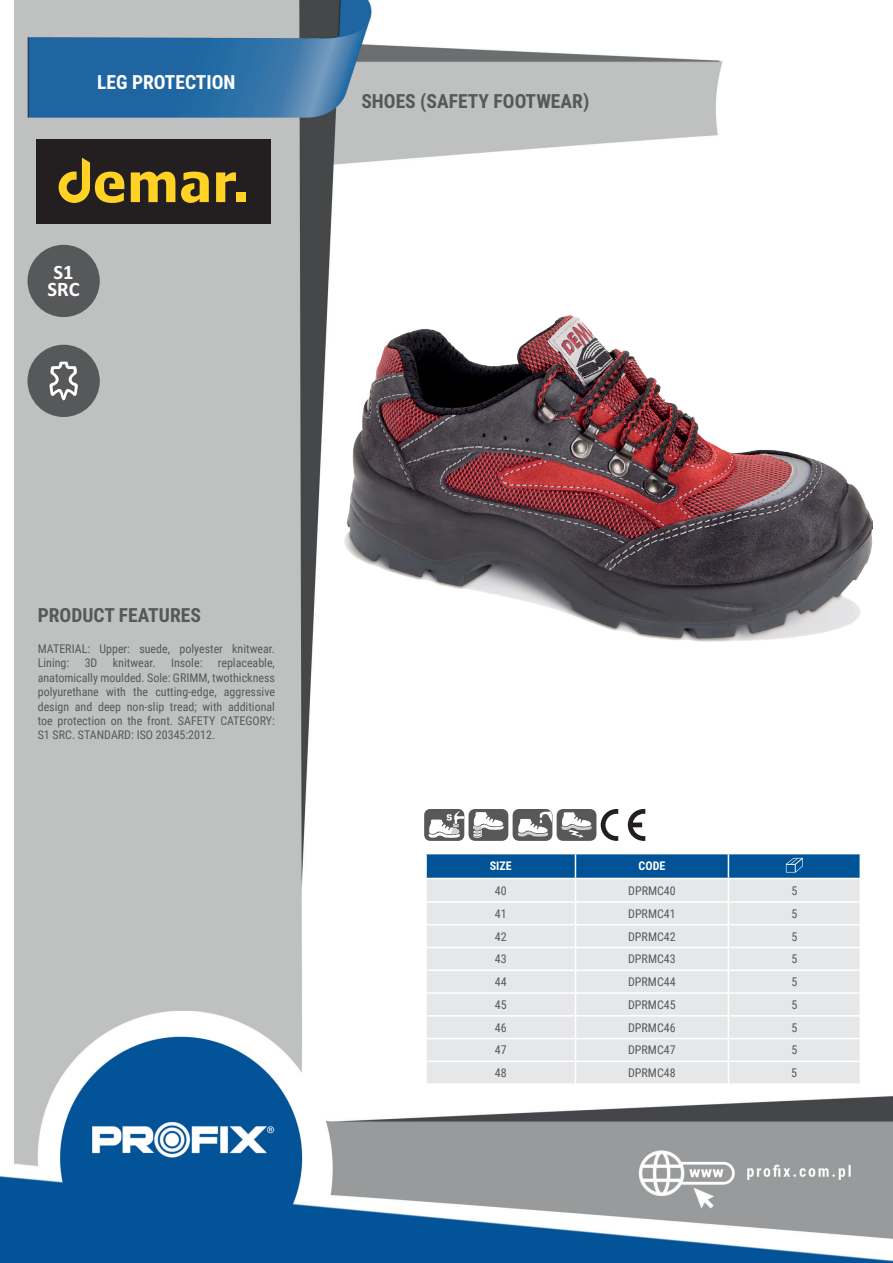
<style>
.page{position:relative;width:893px;height:1263px;background:#fff}
.page>*{position:absolute;margin:0;border:0;box-sizing:border-box;transform-origin:0 0}
.t1{font:700 20.55px/17.2px "Calibri Profix";color:#fff}
.t2{font:700 19.5px "Roboto Condensed";color:#57585a}
.t3{font:700 19.5px "Roboto Condensed";color:#fff}
.t4{font:12px/14.4px "Roboto Condensed";color:#57585a}
.t5{font:700 12px "Roboto Condensed";color:#fff}
</style>
<div class="page">
<img style="left:0;top:0;width:893px;height:1263px">
<div style="left:27px;top:245px;width:73px;height:72px;background:#57585a;border-radius:50%"></div>
<div style="left:27px;top:345px;width:73px;height:72px;background:#57585a;border-radius:50%"></div>
<img style="left:345px;top:316px;width:527px;height:326px">
<hr style="left:425px;top:854px;width:2px;height:24px;background:#fff">
<hr style="left:425px;top:879px;width:2px;height:22px;background:#fff">
<hr style="left:425px;top:903px;width:2px;height:21px;background:#fff">
<hr style="left:425px;top:925px;width:2px;height:22px;background:#fff">
<hr style="left:425px;top:948px;width:2px;height:21px;background:#fff">
<hr style="left:425px;top:971px;width:2px;height:21px;background:#fff">
<hr style="left:425px;top:994px;width:2px;height:21px;background:#fff">
<hr style="left:425px;top:1016px;width:2px;height:22px;background:#fff">
<hr style="left:425px;top:1039px;width:2px;height:21px;background:#fff">
<hr style="left:425px;top:1062px;width:2px;height:21px;background:#fff">
<hr style="left:425px;top:853px;width:150px;height:1px;background:#fff">
<hr style="left:425px;top:878px;width:150px;height:1px;background:#fff">
<hr style="left:425px;top:901px;width:150px;height:2px;background:#fff">
<hr style="left:425px;top:924px;width:150px;height:1px;background:#fff">
<hr style="left:425px;top:947px;width:150px;height:1px;background:#fff">
<hr style="left:425px;top:969px;width:150px;height:2px;background:#fff">
<hr style="left:425px;top:992px;width:150px;height:2px;background:#fff">
<hr style="left:425px;top:1015px;width:150px;height:1px;background:#fff">
<hr style="left:425px;top:1038px;width:150px;height:1px;background:#fff">
<hr style="left:425px;top:1060px;width:150px;height:2px;background:#fff">
<hr style="left:425px;top:1083px;width:150px;height:2px;background:#fff">
<hr style="left:575px;top:1083px;width:153px;height:2px;background:#fff">
<hr style="left:728px;top:1083px;width:133px;height:2px;background:#fff">
<svg style="left:426px;top:853px;width:435px;height:230px;background:#d1dae2"></svg>
<div style="left:424px;top:809px;width:40px;height:32px;background:#57585a;border-radius:6px"></div>
<svg style="left:428px;top:811px;width:36px;height:27px"></svg>
<div style="left:469px;top:809px;width:39px;height:32px;background:#57585a;border-radius:7px"></div>
<svg style="left:473px;top:812px;width:31px;height:26px"></svg>
<div style="left:513px;top:809px;width:39px;height:32px;background:#57585a;border-radius:7px"></div>
<svg style="left:518px;top:809px;width:34px;height:28px"></svg>
<div style="left:557px;top:809px;width:39px;height:32px;background:#57585a;border-radius:7px"></div>
<svg style="left:561px;top:812px;width:31px;height:25px"></svg>
<svg style="left:628px;top:809px;width:17px;height:32px"></svg>
<svg style="left:601px;top:809px;width:17px;height:32px"></svg>
<div style="left:36px;top:139px;width:235px;height:84px;background:#231f20"></div>
<div style="left:236px;top:192px;width:10px;height:10px;background:#ffd224"></div>
<svg style="left:59px;top:158px;width:65px;height:45px"></svg>
<svg style="left:131px;top:172px;width:44px;height:30px"></svg>
<svg style="left:181px;top:172px;width:28px;height:31px"></svg>
<svg style="left:216px;top:172px;width:20px;height:30px"></svg>
<svg style="left:49px;top:361px;width:29px;height:40px"></svg>
<h2 class="t3" style="left:97px;top:69px;width:140px">LEG PROTECTION</h2>
<h1 class="t1" style="left:48px;top:263px;width:34px">S1<br>SRC</h1>
<h2 class="t2" style="left:361px;top:88px;width:229px">SHOES (SAFETY FOOTWEAR)</h2>
<h2 class="t2" style="left:38px;top:601px;width:165px">PRODUCT FEATURES</h2>
<p class="t4" style="left:38px;top:641px;width:239px">MATERIAL: Upper: suede, polyester knitwear.<br>Lining:</p>
<p class="t4" style="left:38px;top:655px;width:239px;text-align:justify;text-indent:180px">replaceable, anatomically moulded. Sole: GRIMM, twothickness polyurethane with the cutting-edge, aggressive design and deep non-slip tread; with additional toe protection on the front. SAFETY CATEGORY:<br>S1 SRC. STANDARD: ISO 20345:2012.</p>
<p class="t4" style="left:85px;top:655px;width:14px">3D</p>
<p class="t4" style="left:113px;top:655px;width:44px">knitwear.</p>
<p class="t4" style="left:171px;top:655px;width:33px">Insole:</p>
<p class="t5" style="left:490px;top:858px;width:23px">SIZE</p>
<p class="t5" style="left:639px;top:858px;width:28px">CODE</p>
<p class="t4" style="left:495px;top:883px;width:13px">40</p>
<p class="t4" style="left:628px;top:883px;width:49px">DPRMC40</p>
<p class="t4" style="left:791px;top:883px;width:7px">5</p>
<p class="t4" style="left:495px;top:906px;width:13px">41</p>
<p class="t4" style="left:628px;top:906px;width:49px">DPRMC41</p>
<p class="t4" style="left:791px;top:906px;width:7px">5</p>
<p class="t4" style="left:495px;top:929px;width:13px">42</p>
<p class="t4" style="left:628px;top:929px;width:49px">DPRMC42</p>
<p class="t4" style="left:791px;top:929px;width:7px">5</p>
<p class="t4" style="left:495px;top:951px;width:13px">43</p>
<p class="t4" style="left:628px;top:951px;width:49px">DPRMC43</p>
<p class="t4" style="left:791px;top:951px;width:7px">5</p>
<p class="t4" style="left:495px;top:974px;width:13px">44</p>
<p class="t4" style="left:628px;top:974px;width:49px">DPRMC44</p>
<p class="t4" style="left:791px;top:974px;width:7px">5</p>
<p class="t4" style="left:495px;top:997px;width:13px">45</p>
<p class="t4" style="left:628px;top:997px;width:49px">DPRMC45</p>
<p class="t4" style="left:791px;top:997px;width:7px">5</p>
<p class="t4" style="left:495px;top:1020px;width:13px">46</p>
<p class="t4" style="left:628px;top:1020px;width:49px">DPRMC46</p>
<p class="t4" style="left:791px;top:1020px;width:7px">5</p>
<p class="t4" style="left:495px;top:1042px;width:13px">47</p>
<p class="t4" style="left:628px;top:1042px;width:49px">DPRMC47</p>
<p class="t4" style="left:791px;top:1042px;width:7px">5</p>
<p class="t4" style="left:495px;top:1065px;width:13px">48</p>
<p class="t4" style="left:628px;top:1065px;width:49px">DPRMC48</p>
<p class="t4" style="left:791px;top:1065px;width:7px">5</p>
</div>
